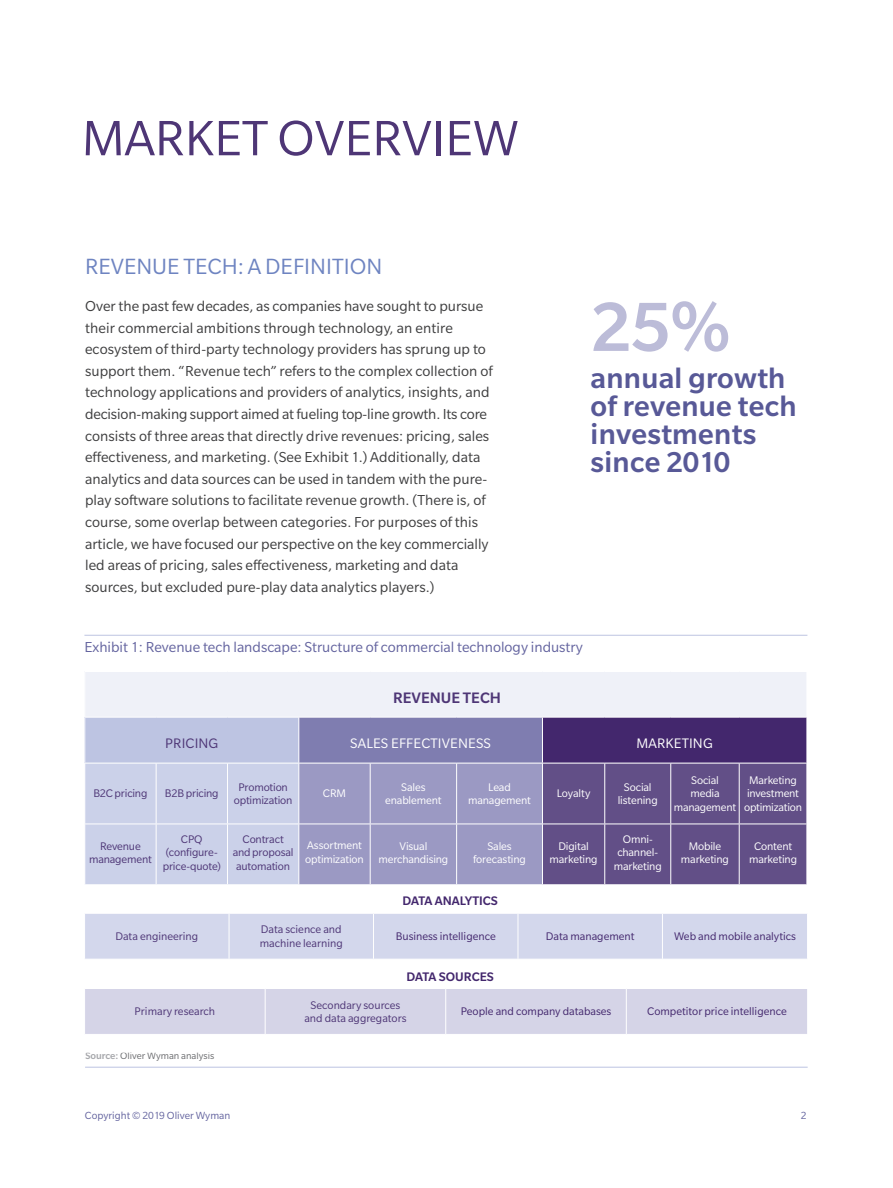
<style>
.page{position:relative;width:893px;height:1188px;background:#fff}
.page>*{position:absolute;margin:0;border:0;box-sizing:border-box;transform-origin:0 0}
.t1{font:500 75.6px "Slate Pro";color:#bcbcd8}
.Heading1{font:54px "Slate Pro";color:#4e3676}
.t2{font:500 31.2px/27.9px "Slate Pro";letter-spacing:.01em;color:#585997}
.Heading2{font:24px "Slate Pro";color:#6e84c1}
.t3{font:500 16.5px "Slate Pro";color:#4e3676}
.t4{font:15.75px/21.6px "Slate Pro";letter-spacing:.005em;color:#3e3e3f}
.t5{font:15.75px "Slate Pro";color:#64649f}
.Boilerplate{font:15px "Slate Pro";letter-spacing:.01em;color:#fff}
.t6{font:15px "Slate Pro";letter-spacing:.01em;color:#4e3676}
.t7{font:500 13.5px "Slate Pro";color:#43276d}
.Boilerplate-2{font:12px/13.5px "Slate Pro";letter-spacing:-.015em;color:#fff;text-align:center}
.Boilerplate-3{font:12px/13.5px "Slate Pro";letter-spacing:-.01em;color:#4e3676;text-align:center}
.Boilerplate-4{font:12px "Slate Pro";color:#43276d}
.t8{font:11.25px "Slate Pro";color:#64649f}
.Exhibit_Source_Last{font:10.5px "Slate Pro";color:#6c6d70}
.s1{font-weight:500;color:#a8a9ad}
</style>
<div class="page">
<hr style="left:84px;top:635px;width:723px;height:1px;background:#c4cae5">
<hr style="left:85px;top:1067px;width:723px;height:1px;background:#c4cae5">
<div style="left:85px;top:989px;width:722px;height:45px;background:#d5d4e7"></div>
<hr style="left:265px;top:989px;width:1px;height:45px;background:#fff">
<hr style="left:445px;top:989px;width:1px;height:45px;background:#fff">
<hr style="left:626px;top:989px;width:1px;height:45px;background:#fff">
<div style="left:85px;top:671px;width:722px;height:46px;background:#eff1f8"></div>
<div style="left:85px;top:717px;width:214px;height:46px;background:#bdc4e2"></div>
<div style="left:299px;top:717px;width:243px;height:46px;background:#7f7db0"></div>
<div style="left:542px;top:717px;width:265px;height:46px;background:#43276d"></div>
<hr style="left:84px;top:671px;width:72px;height:1px;background:#fff">
<hr style="left:156px;top:671px;width:71px;height:1px;background:#fff">
<hr style="left:227px;top:671px;width:72px;height:1px;background:#fff">
<hr style="left:299px;top:671px;width:71px;height:1px;background:#fff">
<hr style="left:370px;top:671px;width:87px;height:1px;background:#fff">
<hr style="left:457px;top:671px;width:85px;height:1px;background:#fff">
<hr style="left:542px;top:671px;width:63px;height:1px;background:#fff">
<hr style="left:605px;top:671px;width:66px;height:1px;background:#fff">
<hr style="left:671px;top:671px;width:68px;height:1px;background:#fff">
<hr style="left:739px;top:671px;width:68px;height:1px;background:#fff">
<hr style="left:85px;top:717px;width:71px;height:1px;background:#fff">
<hr style="left:156px;top:717px;width:71px;height:1px;background:#fff">
<hr style="left:227px;top:717px;width:72px;height:1px;background:#fff">
<hr style="left:299px;top:717px;width:71px;height:1px;background:#fff">
<hr style="left:370px;top:717px;width:87px;height:1px;background:#fff">
<hr style="left:457px;top:717px;width:85px;height:1px;background:#fff">
<hr style="left:542px;top:717px;width:63px;height:1px;background:#fff">
<hr style="left:605px;top:717px;width:66px;height:1px;background:#fff">
<hr style="left:671px;top:717px;width:68px;height:1px;background:#fff">
<hr style="left:739px;top:717px;width:68px;height:1px;background:#fff">
<hr style="left:806px;top:717px;width:1px;height:46px;background:#fff">
<hr style="left:298px;top:717px;width:1px;height:46px;background:#fff">
<hr style="left:542px;top:717px;width:1px;height:46px;background:#fff">
<hr style="left:806px;top:672px;width:1px;height:45px;background:#fff">
<svg style="left:85px;top:763px;width:722px;height:196px;background:#b4b1cf"></svg>
<hr style="left:84px;top:913px;width:145px;height:1px;background:#fff">
<hr style="left:229px;top:913px;width:144px;height:1px;background:#fff">
<hr style="left:229px;top:914px;width:1px;height:45px;background:#fff">
<hr style="left:373px;top:913px;width:145px;height:1px;background:#fff">
<hr style="left:373px;top:914px;width:1px;height:45px;background:#fff">
<hr style="left:518px;top:913px;width:144px;height:1px;background:#fff">
<hr style="left:518px;top:914px;width:1px;height:45px;background:#fff">
<hr style="left:662px;top:913px;width:146px;height:1px;background:#fff">
<hr style="left:662px;top:914px;width:1px;height:45px;background:#fff">
<p class="Heading1" style="left:82px;top:110px;width:438px">MARKET OVERVIEW</p>
<p class="Heading2" style="left:85px;top:254px;width:299px">REVENUE TECH: A DEFINITION</p>
<p class="t4" style="left:85px;top:295px;width:409px">Over the past few decades, as companies have sought to pursue their commercial ambitions through technology, an entire ecosystem of third-party technology providers has sprung up to support them. “Revenue tech” refers to the complex collection of technology applications and providers of analytics, insights, and decision-making support aimed at fueling top-line growth. Its core consists of three areas that directly drive revenues: pricing, sales effectiveness, and marketing. (See Exhibit 1.) Additionally, data analytics and data sources can be used in tandem with the pure&shy;play software solutions to facilitate revenue growth. (There is, of course, some overlap between categories. For purposes of this article, we have focused our perspective on the key commercially led areas of pricing, sales effectiveness, marketing and data sources, but excluded pure-play data analytics players.)</p>
<p class="t1" style="left:591px;top:286px;width:142px">25%</p>
<p class="t2" style="left:591px;top:364px;width:208px">annual growth of revenue tech investments since 2010</p>
<p class="t5" style="left:84px;top:639px;width:500px">Exhibit 1: Revenue tech landscape: Structure of commercial technology industry</p>
<p class="t3" style="left:393px;top:689px;width:109px">REVENUE TECH</p>
<p class="t6" style="left:165px;top:736px;width:55px">PRICING</p>
<p class="Boilerplate" style="left:350px;top:736px;width:142px">SALES EFFECTIVENESS</p>
<p class="Boilerplate" style="left:636px;top:736px;width:78px">MARKETING</p>
<p class="Boilerplate-3" style="left:93px;top:787px;width:56px">B2Cpricing</p>
<p class="Boilerplate-3" style="left:165px;top:787px;width:55px">B2Bpricing</p>
<p class="Boilerplate-3" style="left:234px;top:780px;width:60px">Promotion optimization</p>
<p class="Boilerplate-2" style="left:323px;top:787px;width:25px">CRM</p>
<p class="Boilerplate-2" style="left:385px;top:780px;width:58px">Sales enablement</p>
<p class="Boilerplate-2" style="left:468px;top:780px;width:64px">Lead management</p>
<p class="Boilerplate-2" style="left:557px;top:787px;width:35px">Loyalty</p>
<p class="Boilerplate-2" style="left:618px;top:780px;width:42px">Social listening</p>
<p class="Boilerplate-2" style="left:674px;top:773px;width:64px">Social<br>media management</p>
<p class="Boilerplate-2" style="left:744px;top:773px;width:59px">Marketing investment optimization</p>
<p class="Boilerplate-3" style="left:89px;top:839px;width:64px">Revenue management</p>
<p class="Boilerplate-3" style="left:163px;top:832px;width:60px">CPQ (configure&shy;price-quote)</p>
<p class="Boilerplate-3" style="left:233px;top:832px;width:62px">Contract and proposal automation</p>
<p class="Boilerplate-2" style="left:307px;top:839px;width:56px">Assortment</p>
<p class="Boilerplate-2" style="left:378px;top:839px;width:71px">Visual merchandising</p>
<p class="Boilerplate-2" style="left:473px;top:839px;width:54px">Sales forecasting</p>
<p class="Boilerplate-2" style="left:550px;top:839px;width:50px">Digital marketing</p>
<p class="Boilerplate-2" style="left:614px;top:832px;width:50px">Omni&shy;channel&shy;marketing</p>
<p class="Boilerplate-2" style="left:681px;top:839px;width:50px">Mobile marketing</p>
<p class="Boilerplate-2" style="left:749px;top:839px;width:50px">Content marketing</p>
<p class="t7" style="left:402px;top:894px;width:97px">DATA ANALYTICS</p>
<p class="Boilerplate-2" style="left:305px;top:853px;width:60px">optimization</p>
<p class="Boilerplate-3" style="left:115px;top:930px;width:84px">Data engineering</p>
<p class="Boilerplate-3" style="left:260px;top:923px;width:85px;text-align:left">Data science and machine learning</p>
<p class="Boilerplate-4" style="left:396px;top:930px;width:102px">Business intelligence</p>
<p class="Boilerplate-4" style="left:546px;top:930px;width:90px">Data management</p>
<p class="Boilerplate-4" style="left:674px;top:930px;width:123px">Web and mobile analytics</p>
<p class="t7" style="left:406px;top:969px;width:89px">DATA SOURCES</p>
<p class="Boilerplate-3" style="left:135px;top:1005px;width:82px">Primary research</p>
<p class="Boilerplate-3" style="left:304px;top:998px;width:104px">Secondary sources and data aggregators</p>
<p class="Boilerplate-4" style="left:461px;top:1005px;width:152px">People and company databases</p>
<p class="Boilerplate-4" style="left:647px;top:1005px;width:141px">Competitor price intelligence</p>
<p class="Exhibit_Source_Last" style="left:85px;top:1050px;width:131px"><span class="s1">Source:</span> Oliver Wyman analysis</p>
<p class="t8" style="left:85px;top:1110px;width:147px">Copyright © 2019 Oliver Wyman</p>
<p class="t8" style="left:801px;top:1110px;width:7px">2</p>
</div>
